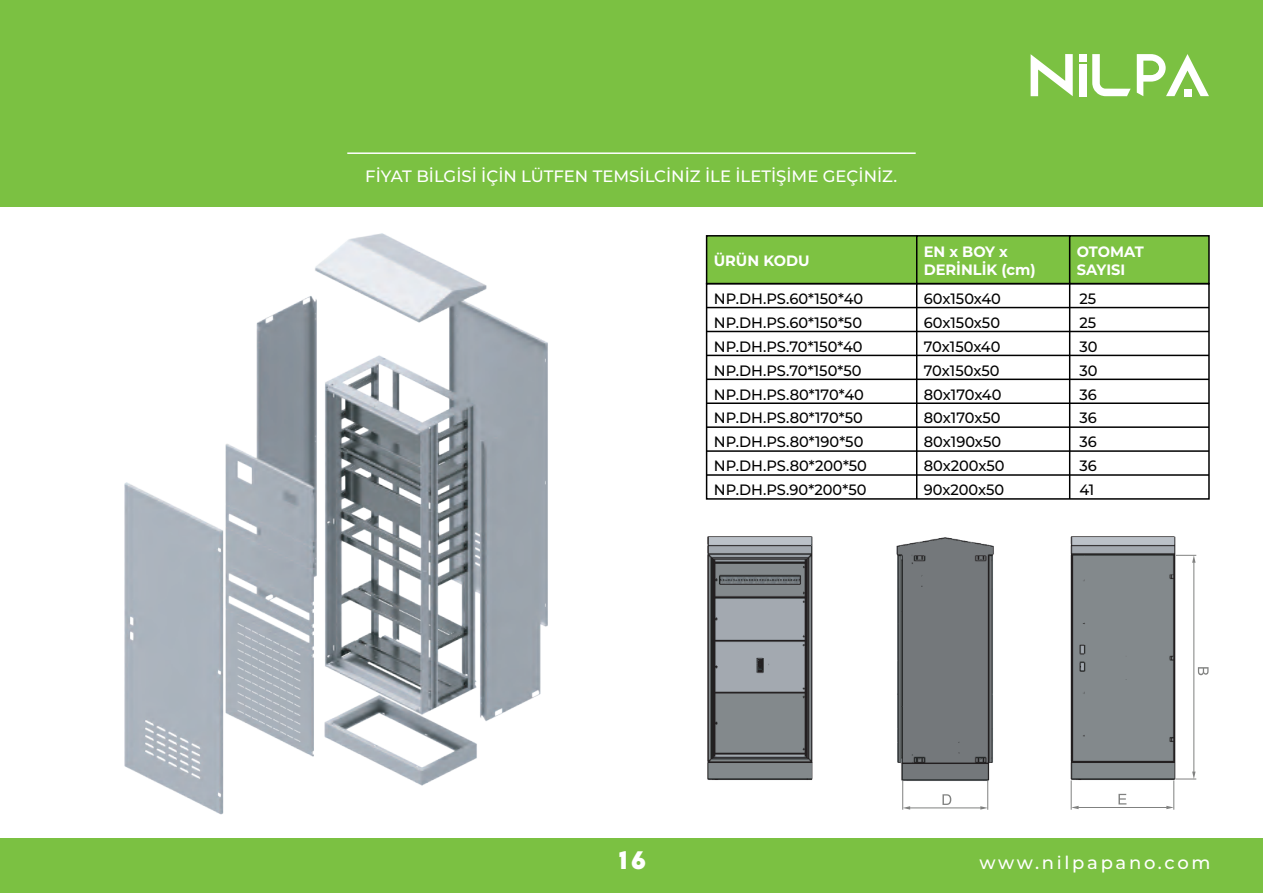
<style>
.page{position:relative;width:1263px;height:893px;background:#fff}
.page>*{position:absolute;margin:0;border:0;box-sizing:border-box;transform-origin:0 0}
.t1{font:700 22.5px "LEMONMILK";color:#fff}
.t2{font:500 18px "Montserrat";letter-spacing:.15em;color:#fff}
.t3{font:500 16.5px "Montserrat";color:#fff}
.t4{font:500 15px/24px "Montserrat";color:#000}
.t5{font:700 15px/18px "Montserrat";color:#fff}
</style>
<div class="page">
<div style="left:0;top:0;width:1263px;height:207px;background:#7bc142"></div>
<div style="left:0;top:839px;width:1263px;height:54px;background:#7bc142"></div>
<svg style="left:1030px;top:54px;width:43px;height:42px"></svg>
<div style="left:1079px;top:64px;width:7px;height:32px;background:#fff"></div>
<div style="left:1079px;top:54px;width:7px;height:7px;background:#fff"></div>
<svg style="left:1092px;top:54px;width:39px;height:42px"></svg>
<svg style="left:1137px;top:54px;width:72px;height:42px"></svg>
<div style="left:706px;top:235px;width:211px;height:49px;background:#7dc242;border:2px solid #000"></div>
<div style="left:916px;top:235px;width:154px;height:49px;background:#7dc242;border:2px solid #000"></div>
<div style="left:1069px;top:235px;width:141px;height:49px;background:#7dc242;border:2px solid #000"></div>
<div style="left:706px;top:283px;width:504px;height:217px;border:2px solid #000"></div>
<hr style="left:707px;top:474px;width:502px;height:2px;background:#000">
<hr style="left:707px;top:450px;width:502px;height:2px;background:#000">
<hr style="left:707px;top:426px;width:502px;height:2px;background:#000">
<hr style="left:707px;top:402px;width:502px;height:2px;background:#000">
<hr style="left:707px;top:379px;width:502px;height:1px;background:#000">
<hr style="left:707px;top:355px;width:502px;height:1px;background:#000">
<hr style="left:707px;top:331px;width:502px;height:1px;background:#000">
<hr style="left:707px;top:307px;width:502px;height:1px;background:#000">
<hr style="left:1069px;top:284px;width:1px;height:215px;background:#000">
<hr style="left:916px;top:284px;width:1px;height:215px;background:#000">
<img style="left:124px;top:233px;width:424px;height:582px">
<img style="left:707px;top:536px;width:106px;height:244px">
<hr style="left:1078px;top:807px;width:88px;height:1px;background:#808180">
<img style="left:1070px;top:536px;width:117px;height:256px">
<svg style="left:1118px;top:794px;width:8px;height:10px"></svg>
<svg style="left:1198px;top:667px;width:10px;height:8px"></svg>
<hr style="left:1193px;top:563px;width:1px;height:209px;background:#808180">
<svg style="left:1176px;top:555px;width:20px;height:8px"></svg>
<svg style="left:1166px;top:772px;width:30px;height:37px"></svg>
<svg style="left:1071px;top:781px;width:7px;height:28px"></svg>
<hr style="left:910px;top:807px;width:70px;height:1px;background:#808180">
<img style="left:896px;top:537px;width:98px;height:255px">
<svg style="left:942px;top:794px;width:9px;height:11px"></svg>
<svg style="left:980px;top:781px;width:8px;height:29px"></svg>
<svg style="left:902px;top:781px;width:8px;height:29px"></svg>
<hr style="left:347px;top:152px;width:569px;height:2px;background:#fff">
<p class="t3" style="left:365px;top:165px;width:533px">FİYAT BİLGİSİ İÇİN LÜTFEN TEMSİLCİNİZ İLE İLETİŞİME GEÇİNİZ.</p>
<p class="t5" style="left:714px;top:251px;width:97px">ÜRÜN KODU</p>
<p class="t5" style="left:924px;top:242px;width:114px">EN x BOY x<br>DERİNLİK (cm)</p>
<p class="t5" style="left:1077px;top:242px;width:69px">OTOMAT<br>SAYISI</p>
<p class="t4" style="left:714px;top:286px;width:155px">NP.DH.PS.60*150*40<br>NP.DH.PS.60*150*50<br>NP.DH.PS.70*150*40<br>NP.DH.PS.70*150*50<br>NP.DH.PS.80*170*40<br>NP.DH.PS.80*170*50<br>NP.DH.PS.80*190*50<br>NP.DH.PS.80*200*50<br>NP.DH.PS.90*200*50</p>
<p class="t4" style="left:924px;top:286px;width:82px">60x150x40<br>60x150x50<br>70x150x40<br>70x150x50<br>80x170x40<br>80x170x50<br>80x190x50<br>80x200x50<br>90x200x50</p>
<p class="t4" style="left:1079px;top:286px;width:20px;text-align:justify">25<br>25<br>30<br>30<br>36<br>36<br>36<br>36<br>41</p>
<h1 class="t1" style="left:619px;top:845px;width:29px">16</h1>
<p class="t2" style="left:979px;top:850px;width:233px">www.nilpapano.com</p>
</div>
